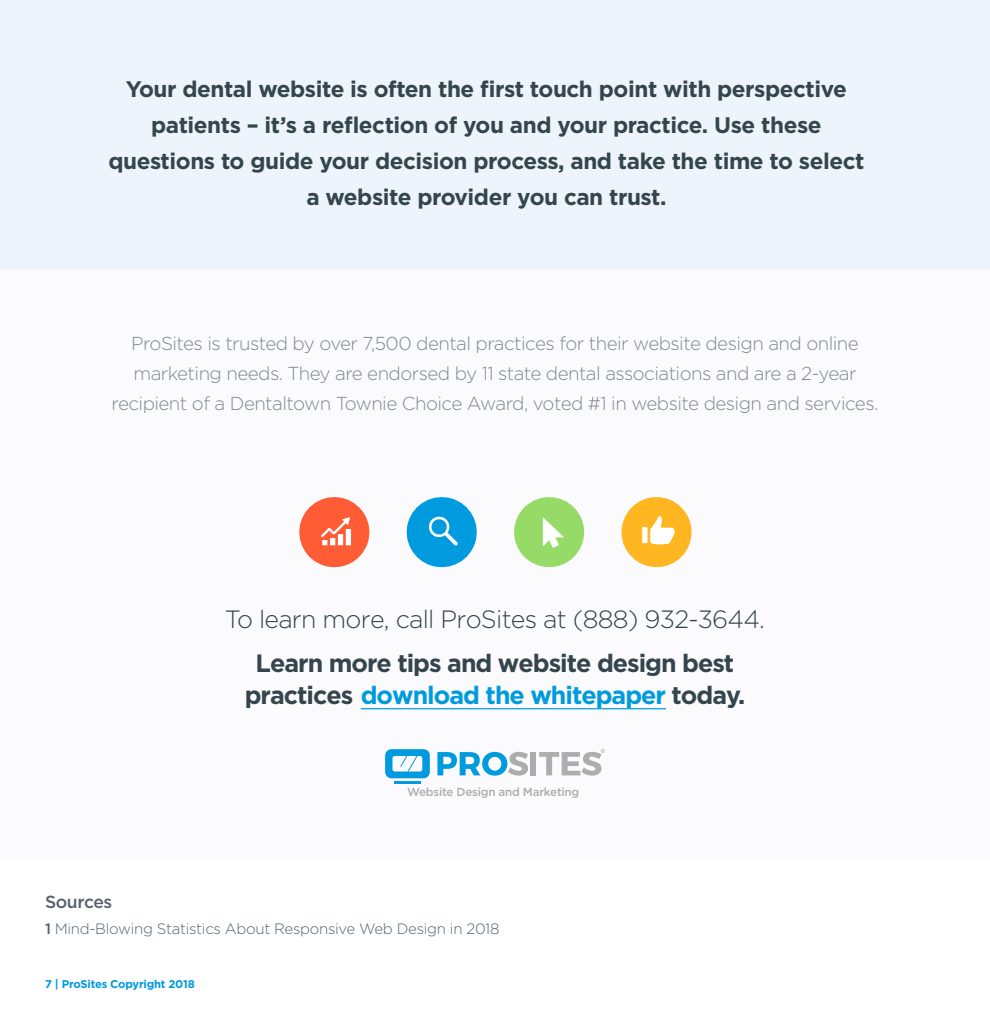
<style>
.page{position:relative;width:990px;height:1035px;background:#fff}
.page>*{position:absolute;margin:0;border:0;box-sizing:border-box;transform-origin:0 0}
.t1{font:300 25px/44.4px "Gotham";letter-spacing:-.03em;color:#34454d;text-align:center}
.t2{font:700 25px "Gotham";letter-spacing:-.04em;color:#009bde}
.t3{font:700 22.5px/36.2px "Gotham";letter-spacing:-.02em;color:#34454d;text-align:center}
.t4{font:300 18.75px/30px "Gotham";letter-spacing:-.03em;color:#82878e;text-align:center}
.t5{font:500 17.5px "Gotham";letter-spacing:-.02em;color:#54636b}
.t6{font:300 15px "Gotham";letter-spacing:-.02em;color:#54636b}
.t7{font:500 11.62px "Gotham";letter-spacing:-.02em;color:#adacae}
.t8{font:700 11.25px "Gotham";letter-spacing:-.02em;color:#009bde}
.s1{font-weight:700}
.s2{color:#34454d}
.s3{font-weight:500}
</style>
<div class="page">
<div style="left:0;top:270px;width:990px;height:590px;background:#fbfbfe"></div>
<div style="left:0;top:0;width:990px;height:270px;background:#eef4fc"></div>
<hr style="left:394px;top:781px;width:27px;height:2px;background:#009bde">
<svg style="left:437px;top:752px;width:91px;height:24px"></svg>
<div style="left:530px;top:752px;width:6px;height:23px;background:#adacae"></div>
<svg style="left:539px;top:749px;width:66px;height:27px"></svg>
<svg style="left:385px;top:749px;width:45px;height:29px"></svg>
<svg style="left:406px;top:497px;width:71px;height:71px"></svg>
<svg style="left:514px;top:497px;width:71px;height:71px"></svg>
<svg style="left:621px;top:497px;width:71px;height:71px"></svg>
<svg style="left:299px;top:497px;width:71px;height:71px"></svg>
<hr style="left:361px;top:708px;width:305px;height:1px;background:#009bde">
<p class="t3" style="left:108px;top:71px;width:758px">Your dental website is often the first touch point with perspective patients – it’s a reflection of you and your practice. Use these questions to guide your decision process, and take the time to select a website provider you can trust.</p>
<p class="t4" style="left:112px;top:328px;width:768px">ProSites is trusted by over 7,500 dental practices for their website design and online marketing needs. They are endorsed by 11 state dental associations and are a 2-year recipient of a Dentaltown Townie Choice Award, voted #1 in website design and services.</p>
<p class="t1" style="left:225px;top:596px;width:542px">To learn more, call ProSites at (888) 932-3644.<br><span class="s1">Learn more tips and website design best</span></p>
<p class="t2" style="left:245px;top:679px;width:502px"><span class="s2">practices</span> download the whitepaper <span class="s2">today.</span></p>
<p class="t7" style="left:407px;top:784px;width:174px">Website Design and Marketing</p>
<p class="t5" style="left:45px;top:890px;width:69px">Sources</p>
<p class="t6" style="left:45px;top:919px;width:456px"><span class="s3">1</span> Mind-Blowing Statistics About Responsive Web Design in 2018</p>
<p class="t8" style="left:45px;top:977px;width:151px">7 | ProSites Copyright 2018</p>
</div>
